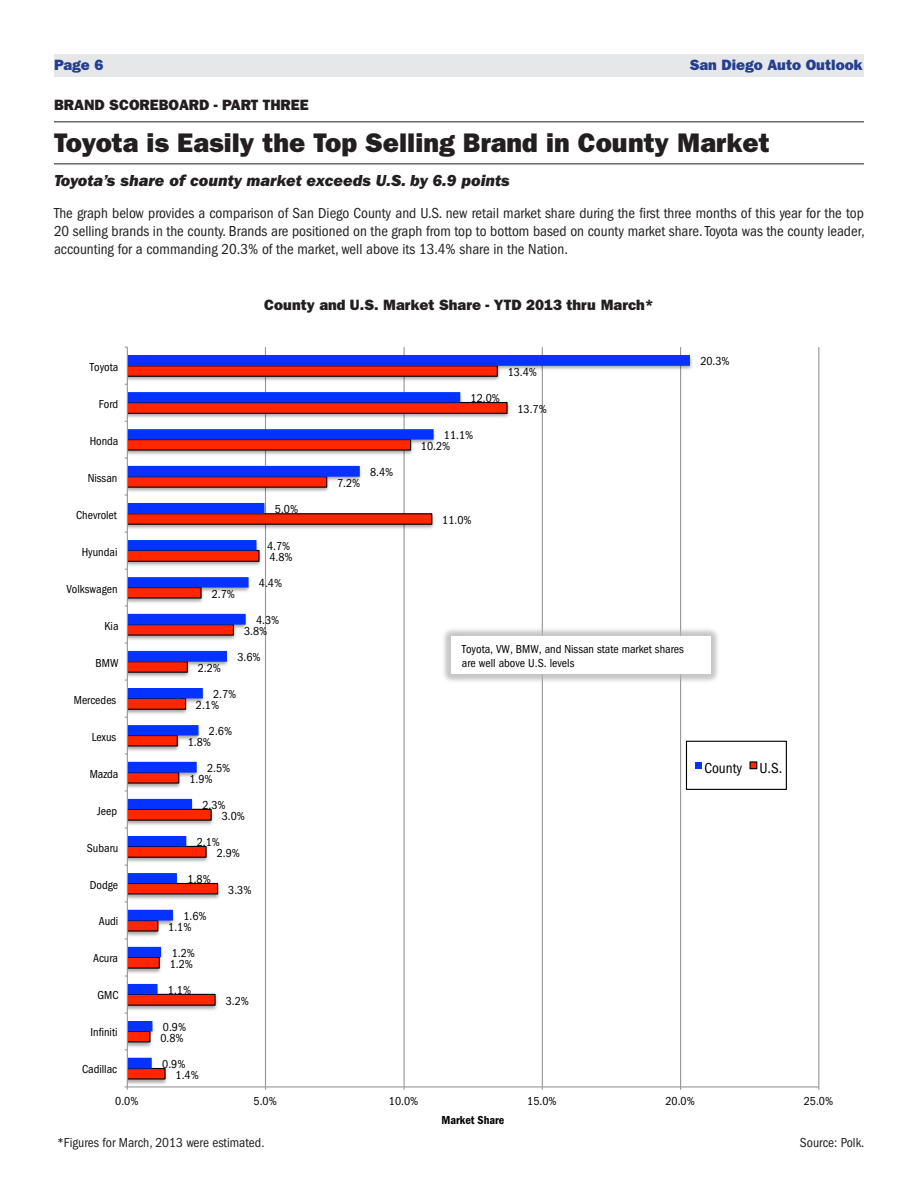
<style>
.page{position:relative;width:918px;height:1188px;background:#fff}
.page>*{position:absolute;margin:0;border:0;box-sizing:border-box;transform-origin:0 0}
.Headline_Main{font:27px "ITC Franklin Gothic Std Hvy";color:#231f20}
.Headline_Post{font:16.5px "ITC Franklin Gothic Std Hvy It";color:#231f20}
.Body{font:condensed 15px/18px "ITC Franklin Gothic Std";color:#231f20;text-align:justify}
.Graph_and_Table_Head{font:15px "ITC Franklin Gothic Std Hvy";color:#231f20}
.Headline_Pre{font:15px "ITC Franklin Gothic Std Hvy";color:#231f20}
.t1{font:15px "ITC Franklin Gothic Std Hvy";color:#253f8e}
.t2{font:condensed 15px "ITC Franklin Gothic Std";color:#000}
.Body-2{font:condensed 13.5px "ITC Franklin Gothic Std";color:#231f20}
.t3{font:condensed 12px/13.5px "ITC Franklin Gothic Std";color:#000}
.t4{font:12px "ITC Franklin Gothic Std Dm Cd";color:#000}
</style>
<div class="page">
<div style="left:54px;top:54px;width:810px;height:22px;background:#e6e7e9"></div>
<hr style="left:265px;top:347px;width:1px;height:740px;background:#979797">
<hr style="left:404px;top:347px;width:1px;height:740px;background:#979797">
<hr style="left:542px;top:347px;width:1px;height:740px;background:#979797">
<hr style="left:680px;top:347px;width:1px;height:740px;background:#979797">
<hr style="left:818px;top:347px;width:1px;height:740px;background:#979797">
<svg style="left:128px;top:355px;width:562px;height:714px"></svg>
<hr style="left:127px;top:1086px;width:692px;height:1px;background:#979797">
<hr style="left:127px;top:347px;width:1px;height:740px;background:#979797">
<div style="left:686px;top:741px;width:101px;height:49px;border:1px solid #000"></div>
<div style="left:695px;top:762px;width:7px;height:7px;background:#0433ff"></div>
<div style="left:750px;top:762px;width:7px;height:7px;background:#ff2600"></div>
<div style="left:749px;top:761px;width:8px;height:8px;border:1px solid #000"></div>
<img style="left:438px;top:624px;width:280px;height:63px">
<div style="left:451px;top:637px;width:259px;height:37px;background:#fff"></div>
<hr style="left:54px;top:122px;width:810px;height:1px;background:#231f20">
<hr style="left:54px;top:164px;width:810px;height:1px;background:#231f20">
<p class="t1" style="left:54px;top:56px;width:51px">Page 6</p>
<p class="t1" style="left:690px;top:56px;width:174px">San Diego Auto Outlook</p>
<p class="Headline_Pre" style="left:54px;top:96px;width:256px">BRAND SCOREBOARD - PART THREE</p>
<p class="Headline_Main" style="left:54px;top:127px;width:717px">Toyota is Easily the Top Selling Brand in County Market</p>
<p class="Headline_Post" style="left:54px;top:171px;width:457px">Toyota’s share of county market exceeds U.S. by 6.9 points</p>
<p class="Body" style="left:54px;top:205px;width:812px">The graph below provides a comparison of San Diego County and U.S. new retail market share during the first three months of this year for the top 20 selling brands in the county. Brands are positioned on the graph from top to bottom based on county market share. Toyota was the county leader, accounting for a commanding 20.3% of the market, well above its 13.4% share in the Nation.</p>
<p class="Graph_and_Table_Head" style="left:264px;top:296px;width:391px">County and U.S. Market Share - YTD 2013 thru March*</p>
<p class="t3" style="left:90px;top:360px;width:30px">Toyota</p>
<p class="t3" style="left:508px;top:365px;width:31px">13.4%</p>
<p class="t3" style="left:700px;top:355px;width:31px">20.3%</p>
<p class="t3" style="left:99px;top:397px;width:21px">Ford</p>
<p class="t3" style="left:471px;top:392px;width:31px">12.0%</p>
<p class="t3" style="left:517px;top:402px;width:31px">13.7%</p>
<p class="t3" style="left:90px;top:434px;width:30px">Honda</p>
<p class="t3" style="left:444px;top:429px;width:31px">11.1%</p>
<p class="t3" style="left:421px;top:439px;width:31px">10.2%</p>
<p class="t3" style="left:88px;top:471px;width:31px">Nissan</p>
<p class="t3" style="left:337px;top:476px;width:25px">7.2%</p>
<p class="t3" style="left:370px;top:466px;width:25px">8.4%</p>
<p class="t3" style="left:76px;top:508px;width:42px">Chevrolet</p>
<p class="t3" style="left:275px;top:503px;width:25px">5.0%</p>
<p class="t3" style="left:442px;top:513px;width:31px">11.0%</p>
<p class="t3" style="left:82px;top:545px;width:37px">Hyundai</p>
<p class="t3" style="left:267px;top:540px;width:25px">4.7%</p>
<p class="t3" style="left:269px;top:550px;width:25px">4.8%</p>
<p class="t3" style="left:66px;top:582px;width:53px">Volkswagen</p>
<p class="t3" style="left:212px;top:587px;width:25px">2.7%</p>
<p class="t3" style="left:259px;top:577px;width:25px">4.4%</p>
<p class="t3" style="left:105px;top:619px;width:15px">Kia</p>
<p class="t3" style="left:256px;top:614px;width:25px">4.3%</p>
<p class="t3" style="left:244px;top:624px;width:25px">3.8%</p>
<p class="t3" style="left:96px;top:656px;width:24px">BMW</p>
<p class="t3" style="left:198px;top:661px;width:25px">2.2%</p>
<p class="t3" style="left:237px;top:651px;width:25px">3.6%</p>
<p class="t3" style="left:462px;top:642px;width:223px">Toyota, VW, BMW, and Nissan state market shares are well above U.S. levels</p>
<p class="t3" style="left:74px;top:693px;width:44px">Mercedes</p>
<p class="t3" style="left:213px;top:688px;width:25px">2.7%</p>
<p class="t3" style="left:196px;top:698px;width:25px">2.1%</p>
<p class="t3" style="left:92px;top:730px;width:26px">Lexus</p>
<p class="t3" style="left:209px;top:725px;width:25px">2.6%</p>
<p class="t3" style="left:188px;top:735px;width:25px">1.8%</p>
<p class="t3" style="left:90px;top:767px;width:30px">Mazda</p>
<p class="t3" style="left:207px;top:762px;width:25px">2.5%</p>
<p class="t3" style="left:189px;top:772px;width:25px">1.9%</p>
<p class="t2" style="left:704px;top:759px;width:80px">County U.S.</p>
<p class="t3" style="left:97px;top:804px;width:22px">Jeep</p>
<p class="t3" style="left:202px;top:799px;width:25px">2.3%</p>
<p class="t3" style="left:222px;top:809px;width:25px">3.0%</p>
<p class="t3" style="left:87px;top:841px;width:33px">Subaru</p>
<p class="t3" style="left:197px;top:836px;width:25px">2.1%</p>
<p class="t3" style="left:217px;top:846px;width:25px">2.9%</p>
<p class="t3" style="left:90px;top:878px;width:30px">Dodge</p>
<p class="t3" style="left:188px;top:873px;width:25px">1.8%</p>
<p class="t3" style="left:228px;top:883px;width:25px">3.3%</p>
<p class="t3" style="left:99px;top:915px;width:21px">Audi</p>
<p class="t3" style="left:183px;top:910px;width:25px">1.6%</p>
<p class="t3" style="left:168px;top:920px;width:25px">1.1%</p>
<p class="t3" style="left:93px;top:952px;width:26px">Acura</p>
<p class="t3" style="left:172px;top:946px;width:25px">1.2%</p>
<p class="t3" style="left:170px;top:957px;width:25px">1.2%</p>
<p class="t3" style="left:98px;top:989px;width:23px">GMC</p>
<p class="t3" style="left:168px;top:983px;width:25px">1.1%</p>
<p class="t3" style="left:226px;top:994px;width:25px">3.2%</p>
<p class="t3" style="left:91px;top:1026px;width:28px">Infiniti</p>
<p class="t3" style="left:163px;top:1020px;width:25px">0.9%</p>
<p class="t3" style="left:160px;top:1031px;width:25px">0.8%</p>
<p class="t3" style="left:82px;top:1063px;width:37px">Cadillac</p>
<p class="t3" style="left:162px;top:1057px;width:25px">0.9%</p>
<p class="t3" style="left:176px;top:1068px;width:25px">1.4%</p>
<p class="t3" style="left:115px;top:1094px;width:25px">0.0%</p>
<p class="t3" style="left:254px;top:1094px;width:25px">5.0%</p>
<p class="t3" style="left:389px;top:1094px;width:31px">10.0%</p>
<p class="t3" style="left:527px;top:1094px;width:31px">15.0%</p>
<p class="t3" style="left:666px;top:1094px;width:31px">20.0%</p>
<p class="t3" style="left:804px;top:1094px;width:31px">25.0%</p>
<p class="t4" style="left:441px;top:1114px;width:64px">Market Share</p>
<p class="Body-2" style="left:57px;top:1135px;width:209px">*Figures for March, 2013 were estimated.</p>
<p class="Body-2" style="left:800px;top:1135px;width:66px">Source: Polk.</p>
</div>
